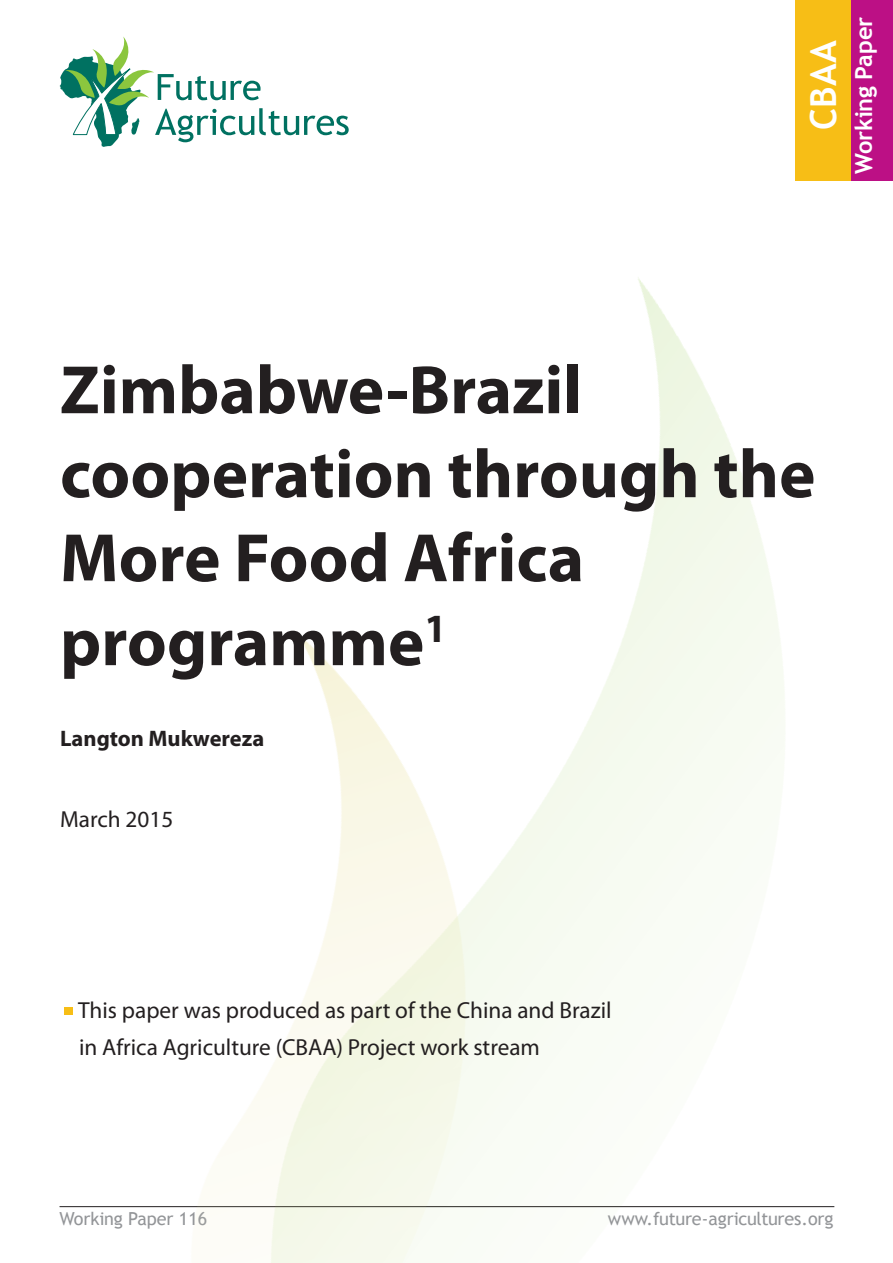
<style>
.page{position:relative;width:893px;height:1263px;background:#fff}
.page>*{position:absolute;margin:0;border:0;box-sizing:border-box;transform-origin:0 0}
.t1{font:700 69px/84px "Myriad Pro";color:#231f20}
.t2{font:700 36px "Trebuchet MS";color:#fff}
.t3{font:700 23.7px "Trebuchet MS";letter-spacing:-.005em;color:#fff}
.t4{font:23.25px/37.5px "Myriad Pro";color:#231f20}
.t5{font:700 22.5px "Myriad Pro";color:#231f20}
.t6{font:18px "Trebuchet MS";letter-spacing:-.005em;color:#939598}
</style>
<div class="page">
<img style="left:627px;top:277px;width:208px;height:931px">
<img style="left:59px;top:627px;width:601px;height:636px">
<div style="left:850px;top:0;width:43px;height:180px;background:#bc1085"></div>
<svg style="left:60px;top:36px;width:289px;height:111px"></svg>
<div style="left:64px;top:1007px;width:9px;height:8px;background:#f7be16"></div>
<div style="left:795px;top:0;width:55px;height:180px;background:#f7be16"></div>
<h2 class="t2" style="left:801px;top:130px;width:91px;rotate:-90deg">CBAA</h2>
<p class="t3" style="left:849px;top:174px;width:158px;rotate:-90deg">Working Paper</p>
<h1 class="t1" style="left:60px;top:346px;width:757px">Zimbabwe-Brazil cooperation through the<br>More Food Africa programme<sup>1</sup></h1>
<p class="t5" style="left:60px;top:724px;width:206px">Langton Mukwereza</p>
<p class="t4" style="left:60px;top:800px;width:115px">March 2015</p>
<p class="t4" style="left:78px;top:991px;width:535px">This paper was produced as part of the China and Brazil in Africa Agriculture (CBAA) Project work stream</p>
<p class="t6" style="left:60px;top:1208px;width:149px">Working Paper 116</p>
<p class="t6" style="left:608px;top:1208px;width:227px">www.future-agricultures.org</p>
</div>
